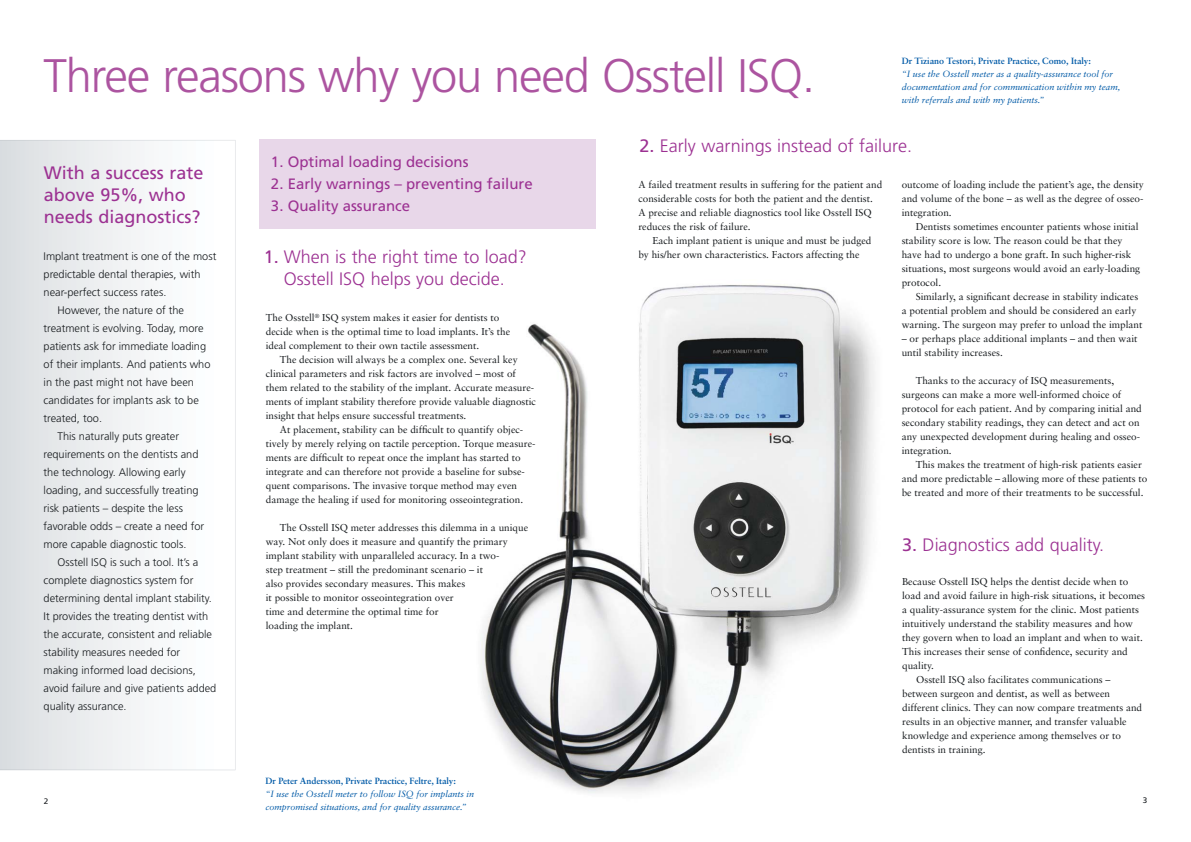
<style>
.page{position:relative;width:1191px;height:842px;background:#fff}
.page>*{position:absolute;margin:0;border:0;box-sizing:border-box;transform-origin:0 0}
.t1{font:300 47px "Frutiger LT";letter-spacing:-.025em;color:#ac54a0}
.t2{font:300 18px/22px "Frutiger LT";color:#9c3192;text-align:center}
.t3{font:18px/22px "Frutiger LT";color:#9c3192}
.t4{font:15px "Frutiger LT";color:#9c3192}
.t5{font:300 11px "Frutiger LT";color:#171b1e}
.t6{font:10px/14px "Sabon LT";color:#171b1e}
.t7{font:italic 9px/13px "Sabon LT Std";color:#005aa7}
.t8{font:700 9px "Sabon LT Std";color:#005aa7}
.t9{font:8px "Frutiger LT";color:#171b1e}
.s1{font-weight:400}
</style>
<div class="page">
<img style="left:480px;top:284px;width:395px;height:509px">
<div style="left:259px;top:139px;width:336px;height:90px;background:#e8d7e9"></div>
<h1 class="t1" style="left:44px;top:53px;width:773px">Three reasons why you need Osstell ISQ.</h1>
<p class="t8" style="left:902px;top:56px;width:190px">Dr Tiziano Testori, Private Practice, Como, Italy:</p>
<p class="t7" style="left:902px;top:68px;width:220px">“I use the Osstell meter as a quality-assurance tool for documentation and for communication within my team, with referrals and with my patients.”</p>
<h2 class="t3" style="left:44px;top:163px;width:161px">With a success rate above 95%, who needs diagnostics?</h2>
<p class="t5" style="left:44px;top:251px;width:174px">Implant treatment is one of the most</p>
<p class="t5" style="left:44px;top:269px;width:158px">predictable dental therapies, with</p>
<p class="t5" style="left:44px;top:287px;width:124px">near-perfect success rates.</p>
<p class="t5" style="left:58px;top:305px;width:128px">However, the nature of the</p>
<p class="t5" style="left:44px;top:323px;width:161px">treatment is evolving. Today, more</p>
<p class="t5" style="left:44px;top:341px;width:164px">patients ask for immediate loading</p>
<p class="t5" style="left:44px;top:359px;width:168px">of their implants. And patients who</p>
<p class="t5" style="left:44px;top:377px;width:152px">in the past might not have been</p>
<p class="t5" style="left:44px;top:395px;width:157px">candidates for implants ask to be</p>
<p class="t5" style="left:44px;top:413px;width:60px">treated, too.</p>
<p class="t5" style="left:58px;top:431px;width:123px">This naturally puts greater</p>
<p class="t5" style="left:44px;top:449px;width:156px">requirements on the dentists and</p>
<p class="t5" style="left:44px;top:467px;width:144px">the technology. Allowing early</p>
<p class="t5" style="left:44px;top:485px;width:157px">loading, and successfully treating</p>
<p class="t5" style="left:44px;top:503px;width:141px">risk patients – despite the less</p>
<p class="t5" style="left:44px;top:521px;width:162px">favorable odds – create a need for</p>
<p class="t5" style="left:44px;top:539px;width:144px">more capable diagnostic tools.</p>
<p class="t5" style="left:58px;top:557px;width:142px">Osstell ISQ is such a tool. It’s a</p>
<p class="t5" style="left:44px;top:575px;width:151px">complete diagnostics system for</p>
<p class="t5" style="left:44px;top:593px;width:170px">determining dental implant stability.</p>
<p class="t5" style="left:44px;top:611px;width:166px">It provides the treating dentist with</p>
<p class="t5" style="left:44px;top:629px;width:170px">the accurate, consistent and reliable</p>
<p class="t5" style="left:44px;top:647px;width:138px">stability measures needed for</p>
<p class="t5" style="left:44px;top:665px;width:154px">making informed load decisions,</p>
<p class="t5" style="left:44px;top:683px;width:174px">avoid failure and give patients added</p>
<p class="t5" style="left:44px;top:701px;width:85px">quality assurance.</p>
<h3 class="t4" style="left:271px;top:155px;width:199px">1. Optimal loading decisions</h3>
<h3 class="t4" style="left:271px;top:177px;width:263px">2. Early warnings – preventing failure</h3>
<h3 class="t4" style="left:271px;top:199px;width:141px">3. Quality assurance</h3>
<h2 class="t2" style="left:264px;top:247px;width:264px"><span class="s1">1.</span> When is the right time to load?<br>Osstell ISQ helps you decide.</h2>
<p class="t6" style="left:266px;top:312px;width:246px">The Osstell<sup>®</sup> ISQ system makes it easier for dentists to decide when is the optimal time to load implants. It’s the ideal complement to their own tactile assessment.</p>
<p class="t6" style="left:266px;top:354px;width:271px;text-indent:14px">The decision will always be a complex one. Several key clinical parameters and risk factors are involved – most of them related to the stability of the implant. Accurate measure&shy;ments of implant stability therefore provide valuable diagnostic insight that helps ensure successful treatments.</p>
<p class="t6" style="left:266px;top:424px;width:271px;text-indent:14px">At placement, stability can be difficult to quantify objec&shy;tively by merely relying on tactile perception. Torque measure&shy;ments are difficult to repeat once the implant has started to integrate and can therefore not provide a baseline for subse&shy;quent comparisons. The invasive torque method may even damage the healing if used for monitoring osseointegration.</p>
<p class="t6" style="left:266px;top:522px;width:264px;text-indent:14px">The Osstell ISQ meter addresses this dilemma in a unique way. Not only does it measure and quantify the primary implant stability with unparalleled accuracy. In a two-<br>step treatment – still the predominant scenario – it<br>also provides secondary measures. This makes<br>it possible to monitor osseointegration over<br>time and determine the optimal time for<br>loading the implant.</p>
<h2 class="t2" style="left:639px;top:136px;width:274px"><span class="s1">2.</span> Early warnings instead of failure.</h2>
<p class="t6" style="left:638px;top:179px;width:245px">A failed treatment results in suffering for the patient and considerable costs for both the patient and the dentist.<br>A precise and reliable diagnostics tool like Osstell ISQ reduces the risk of failure.</p>
<p class="t6" style="left:638px;top:235px;width:234px;text-indent:14px">Each implant patient is unique and must be judged by his/her own characteristics. Factors affecting the</p>
<p class="t6" style="left:901px;top:179px;width:244px;text-align:justify">outcome of loading include the patient’s age, the density and volume of the bone – as well as the degree of osseo&shy;integration.</p>
<p class="t6" style="left:901px;top:221px;width:240px;text-indent:14px">Dentists sometimes encounter patients whose initial stability score is low. The reason could be that they have had to undergo a bone graft. In such higher-risk situations, most surgeons would avoid an early-loading protocol.</p>
<p class="t6" style="left:901px;top:291px;width:242px;text-indent:14px">Similarly, a significant decrease in stability indicates a potential problem and should be considered an early warning. The surgeon may prefer to unload the implant</p>
<p class="t6" style="left:901px;top:333px;width:237px">– or perhaps place additional implants – and then wait until stability increases.</p>
<p class="t6" style="left:901px;top:375px;width:242px;text-indent:14px">Thanks to the accuracy of ISQ measurements, surgeons can make a more well-informed choice of protocol for each patient. And by comparing initial and secondary stability readings, they can detect and act on any unexpected development during healing and osseo&shy;integration.</p>
<p class="t6" style="left:901px;top:459px;width:247px;text-indent:14px">This makes the treatment of high-risk patients easier and more predictable – allowing more of these patients to be treated and more of their treatments to be successful.</p>
<h2 class="t2" style="left:902px;top:535px;width:203px"><span class="s1">3.</span> Diagnostics add quality.</h2>
<p class="t6" style="left:902px;top:576px;width:228px">Because Osstell ISQ helps the dentist decide when to</p>
<p class="t6" style="left:902px;top:590px;width:244px">load and avoid failure in high-risk situations, it becomes</p>
<p class="t6" style="left:902px;top:604px;width:238px">a quality-assurance system for the clinic. Most patients</p>
<p class="t6" style="left:902px;top:618px;width:232px">intuitively understand the stability measures and how</p>
<p class="t6" style="left:902px;top:632px;width:242px">they govern when to load an implant and when to wait.</p>
<p class="t6" style="left:902px;top:646px;width:227px">This increases their sense of confidence, security and</p>
<p class="t6" style="left:902px;top:660px;width:33px">quality.</p>
<p class="t6" style="left:916px;top:674px;width:196px">Osstell ISQ also facilitates communications –</p>
<p class="t6" style="left:902px;top:688px;width:209px">between surgeon and dentist, as well as between</p>
<p class="t6" style="left:902px;top:702px;width:241px">different clinics. They can now compare treatments and</p>
<p class="t6" style="left:902px;top:716px;width:226px">results in an objective manner, and transfer valuable</p>
<p class="t6" style="left:902px;top:730px;width:220px">knowledge and experience among themselves or to</p>
<p class="t6" style="left:902px;top:744px;width:85px">dentists in training.</p>
<p class="t8" style="left:265px;top:776px;width:192px">Dr Peter Andersson, Private Practice, Feltre, Italy:</p>
<p class="t7" style="left:265px;top:788px;width:210px">“I use the Osstell meter to follow ISQ for implants in compromised situations, and for quality assurance.”</p>
<p class="t9" style="left:44px;top:797px;width:6px">2</p>
<p class="t9" style="left:1142px;top:797px;width:6px">3</p>
</div>
